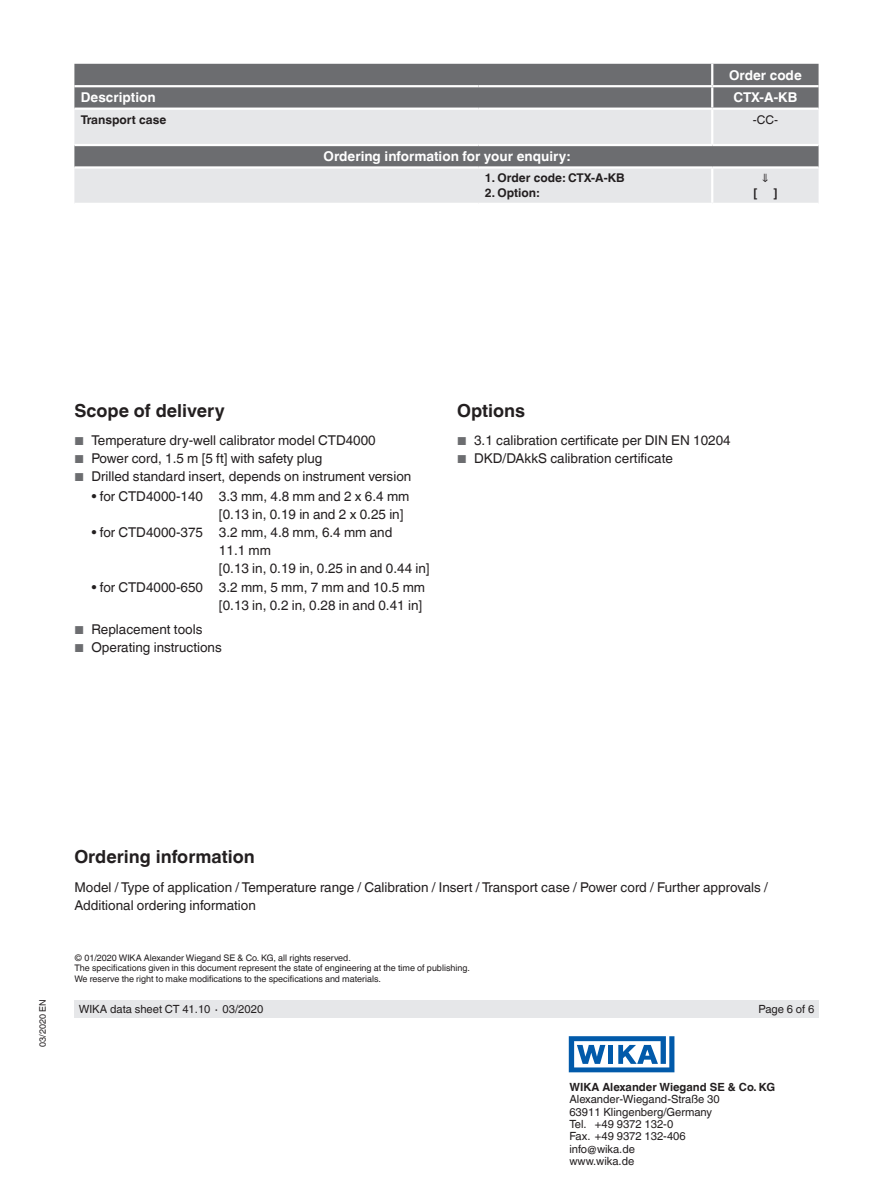
<style>
.page{position:relative;width:893px;height:1188px;background:#fff}
.page>*{position:absolute;margin:0;border:0;box-sizing:border-box;transform-origin:0 0}
.t1{font:700 18px "Helvetica World";color:#231f20}
.t2{font:13.5px/18px "Helvetica World";color:#231f20}
.t3{font:700 13.5px "Helvetica World";color:#fff}
.t4{font:700 12px "Helvetica World";color:#231f20}
.t5{font:12px "Helvetica World";color:#231f20}
.t6{font:11.25px/12.3px "Helvetica World";color:#231f20}
.t7{font:700 11.25px "Helvetica World";color:#231f20}
.t8{font:9px/10.5px "Helvetica World";color:#231f20}
.s1{font-size:11.55px;color:#6c6d70}
</style>
<div class="page">
<div style="left:74px;top:1000px;width:745px;height:18px;background:#e6e7e9"></div>
<svg style="left:569px;top:1036px;width:105px;height:36px"></svg>
<div style="left:74px;top:64px;width:745px;height:44px;background:#6c6d70"></div>
<svg style="left:74px;top:110px;width:745px;height:93px;background:#cacbcd"></svg>
<hr style="left:712px;top:144px;width:107px;height:2px;background:#fff">
<hr style="left:712px;top:85px;width:107px;height:2px;background:#fff">
<hr style="left:711px;top:87px;width:2px;height:21px;background:#fff">
<hr style="left:711px;top:64px;width:2px;height:21px;background:#fff">
<hr style="left:74px;top:85px;width:404px;height:2px;background:#fff">
<hr style="left:478px;top:85px;width:234px;height:2px;background:#fff">
<hr style="left:712px;top:166px;width:107px;height:3px;background:#fff">
<hr style="left:478px;top:166px;width:234px;height:3px;background:#fff">
<hr style="left:711px;top:169px;width:2px;height:34px;background:#fff">
<hr style="left:711px;top:110px;width:2px;height:34px;background:#fff">
<hr style="left:74px;top:144px;width:404px;height:2px;background:#fff">
<hr style="left:478px;top:144px;width:234px;height:2px;background:#fff">
<hr style="left:74px;top:166px;width:404px;height:3px;background:#fff">
<p class="t3" style="left:729px;top:67px;width:74px">Order code</p>
<p class="t3" style="left:81px;top:90px;width:76px">Description</p>
<p class="t3" style="left:733px;top:90px;width:65px">CTX-A-KB</p>
<p class="t4" style="left:81px;top:113px;width:87px">Transport case</p>
<p class="t5" style="left:753px;top:113px;width:27px">-CC-</p>
<p class="t3" style="left:324px;top:149px;width:248px">Ordering information for your enquiry:</p>
<p class="t4" style="left:485px;top:171px;width:141px">1. Order code: CTX-A-KB</p>
<p class="t4" style="left:485px;top:186px;width:56px">2. Option:</p>
<p class="t4" style="left:762px;top:171px;width:9px">⇓</p>
<p class="t4" style="left:753px;top:186px;width:5px">[</p>
<p class="t4" style="left:773px;top:186px;width:5px">]</p>
<h1 class="t1" style="left:74px;top:400px;width:152px">Scope of delivery</h1>
<p class="t2" style="left:74px;top:432px;width:303px"><span class="s1">■</span> Temperature dry-well calibrator model CTD4000</p>
<p class="t2" style="left:74px;top:450px;width:250px"><span class="s1">■</span> Power cord, 1.5 m [5 ft] with safety plug</p>
<p class="t2" style="left:74px;top:468px;width:338px"><span class="s1">■</span> Drilled standard insert, depends on instrument version</p>
<p class="t2" style="left:219px;top:488px;width:192px;text-indent:-128px">• for CTD4000-140 3.3 mm, 4.8 mm and 2 x 6.4 mm [0.13 in, 0.19 in and 2 x 0.25 in]</p>
<p class="t2" style="left:219px;top:524px;width:212px;text-indent:-128px">• for CTD4000-375 3.2 mm, 4.8 mm, 6.4 mm and<br>11.1 mm<br>[0.13 in, 0.19 in, 0.25 in and 0.44 in]</p>
<p class="t2" style="left:91px;top:578px;width:335px;text-align:right">• for CTD4000-650 3.2 mm, 5 mm, 7 mm and 10.5 mm [0.13 in, 0.2 in, 0.28 in and 0.41 in]</p>
<p class="t2" style="left:74px;top:621px;width:130px"><span class="s1">■</span> Replacement tools</p>
<p class="t2" style="left:74px;top:639px;width:149px"><span class="s1">■</span> Operating instructions</p>
<h1 class="t1" style="left:457px;top:400px;width:70px">Options</h1>
<p class="t2" style="left:457px;top:432px;width:275px"><span class="s1">■</span> 3.1 calibration certificate per DIN EN 10204</p>
<p class="t2" style="left:457px;top:450px;width:217px"><span class="s1">■</span> DKD/DAkkS calibration certificate</p>
<p class="t8" style="left:37px;top:1047px;width:49px;rotate:-90deg">03/2020 EN</p>
<h1 class="t1" style="left:74px;top:847px;width:182px">Ordering information</h1>
<p class="t2" style="left:74px;top:878px;width:695px">Model / Type of application / Temperature range / Calibration / Insert / Transport case / Power cord / Further approvals /<br>Additional ordering information</p>
<p class="t8" style="left:74px;top:952px;width:397px">© 01/2020 WIKA Alexander Wiegand SE &amp; Co. KG, all rights reserved.<br>The specifications given in this document represent the state of engineering at the time of publishing.<br>We reserve the right to make modifications to the specifications and materials.</p>
<p class="t6" style="left:79px;top:1003px;width:186px">WIKA data sheet CT 41.10 ∙ 03/2020</p>
<p class="t6" style="left:759px;top:1003px;width:57px">Page 6 of 6</p>
<p class="t7" style="left:569px;top:1081px;width:207px">WIKA Alexander Wiegand SE &amp; Co. KG</p>
<p class="t6" style="left:569px;top:1093px;width:152px">Alexander-Wiegand-Straße 30<br>63911 Klingenberg/Germany<br>Tel. +49 9372 132-0<br>Fax. +49 9372 132-406 info@wika.de<br>www.wika.de</p>
</div>
